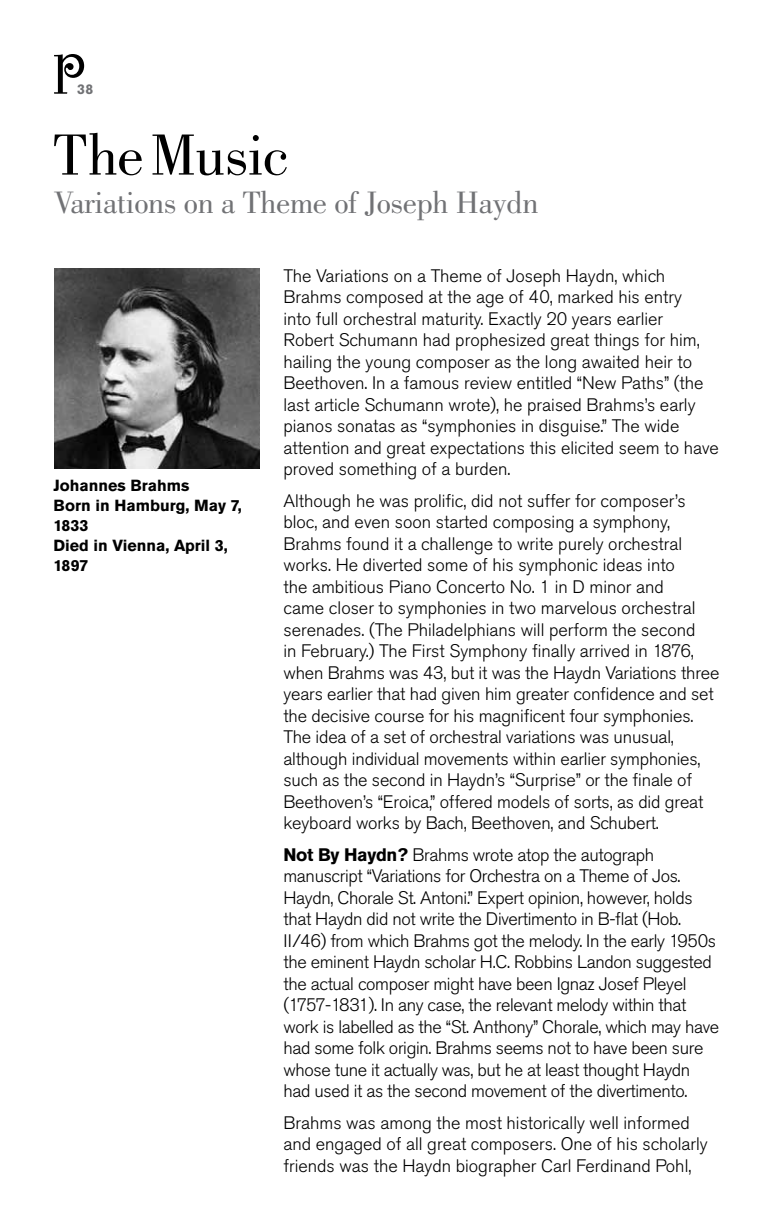
<style>
.page{position:relative;width:774px;height:1224px;background:#fff}
.page>*{position:absolute;margin:0;border:0;box-sizing:border-box;transform-origin:0 0}
.t1{font:60px "Bodoni";letter-spacing:-.015em;color:#000}
.t2{font:32px "Bodoni";letter-spacing:-.01em;color:#717275}
.t3{font:300 18px/21.4px "Akzidenz Grotesk Pro";letter-spacing:-.01em;color:#000}
.t4{font:700 16px/20px "Akzidenz Grotesk Pro";color:#000}
.t5{font:700 14px "Akzidenz Grotesk Pro";color:#717275}
.s1{font-weight:700}
</style>
<div class="page">
<img style="left:54px;top:268px;width:206px;height:201px">
<svg style="left:54px;top:54px;width:30px;height:40px"></svg>
<p class="t5" style="left:77px;top:80px;width:18px">38</p>
<h1 class="t1" style="left:53px;top:121px;width:237px">The Music</h1>
<h2 class="t2" style="left:53px;top:184px;width:486px">Variations on a Theme of Joseph Haydn</h2>
<p class="t4" style="left:53px;top:476px;width:190px">Johannes Brahms<br>Born in Hamburg, May 7,<br>1833<br>Died in Vienna, April 3,<br>1897</p>
<p class="t3" style="left:283px;top:265px;width:437px">The Variations on a Theme of Joseph Haydn, which Brahms composed at the age of 40, marked his entry<br>into full orchestral maturity. Exactly 20 years earlier<br>Robert Schumann had prophesized great things for him, hailing the young composer as the long awaited heir to Beethoven. In a famous review entitled “New Paths” (the last article Schumann wrote), he praised Brahms’s early pianos sonatas as “symphonies in disguise.” The wide attention and great expectations this elicited seem to have proved something of a burden.</p>
<p class="t3" style="left:283px;top:490px;width:437px">Although he was prolific, did not suffer for composer’s bloc, and even soon started composing a symphony, Brahms found it a challenge to write purely orchestral works. He diverted some of his symphonic ideas into<br>the ambitious Piano Concerto No. 1 in D minor and<br>came closer to symphonies in two marvelous orchestral serenades. (The Philadelphians will perform the second<br>in February.) The First Symphony finally arrived in 1876, when Brahms was 43, but it was the Haydn Variations three years earlier that had given him greater confidence and set the decisive course for his magnificent four symphonies.<br>The idea of a set of orchestral variations was unusual, although individual movements within earlier symphonies, such as the second in Haydn’s “Surprise” or the finale of Beethoven’s “Eroica,” offered models of sorts, as did great keyboard works by Bach, Beethoven, and Schubert.</p>
<p class="t3" style="left:283px;top:844px;width:437px"><span class="s1">Not By Haydn?</span> Brahms wrote atop the autograph manuscript “Variations for Orchestra on a Theme of Jos.<br>Haydn, Chorale St. Antoni.” Expert opinion, however, holds that Haydn did not write the Divertimento in B-flat (Hob.<br>II/46) from which Brahms got the melody. In the early 1950s the eminent Haydn scholar H.C. Robbins Landon suggested the actual composer might have been Ignaz Josef Pleyel (1757-1831). In any case, the relevant melody within that work is labelled as the “St. Anthony” Chorale, which may have had some folk origin. Brahms seems not to have been sure whose tune it actually was, but he at least thought Haydn had used it as the second movement of the divertimento.</p>
<p class="t3" style="left:283px;top:1112px;width:426px">Brahms was among the most historically well informed and engaged of all great composers. One of his scholarly friends was the Haydn biographer Carl Ferdinand Pohl,</p>
</div>
